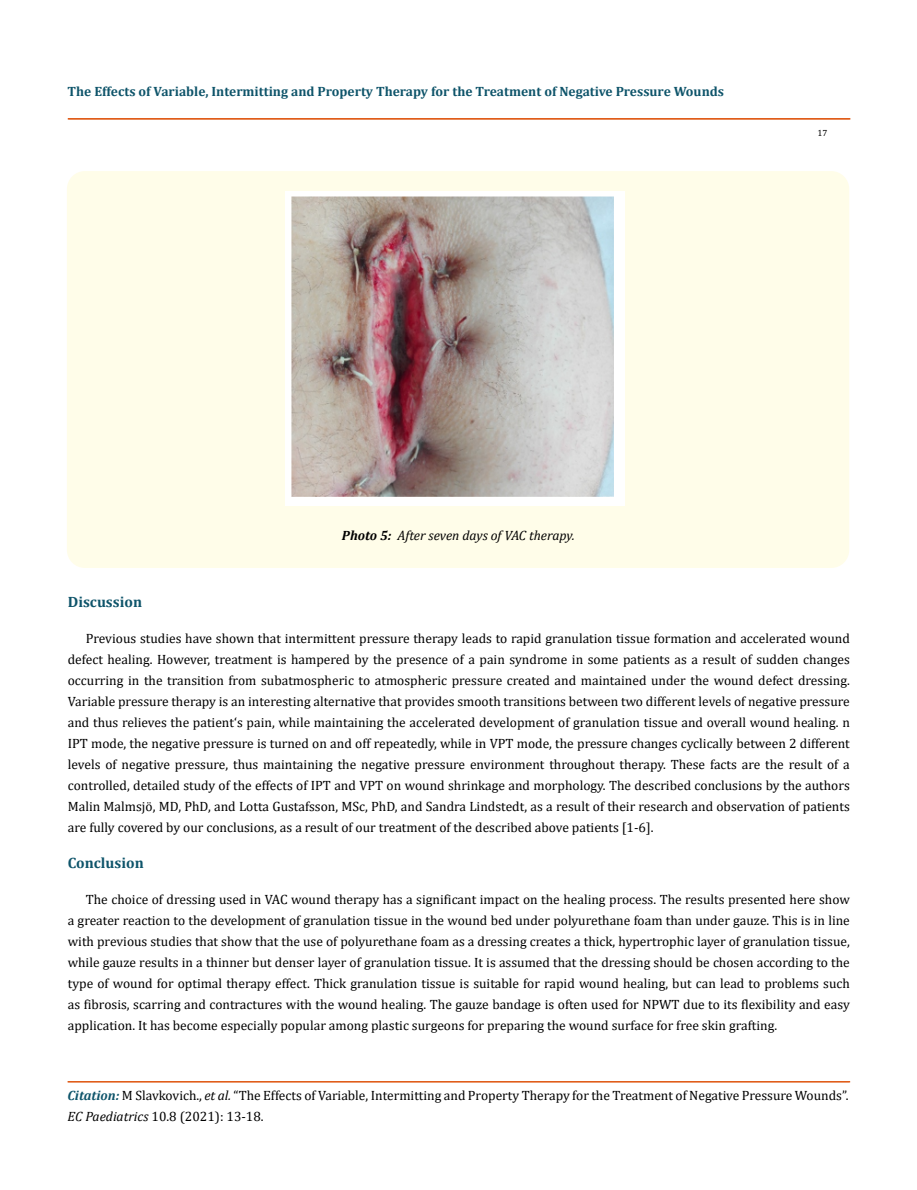
<style>
.page{position:relative;width:917px;height:1190px;background:#fff}
.page>*{position:absolute;margin:0;border:0;box-sizing:border-box;transform-origin:0 0}
.t1{font:700 15px "Cambria";color:#0e546a}
.t2{font:13.5px/21px "Cambria";color:#000;text-align:justify}
.t3{font:700 13.5px "Cambria";color:#0e546a}
.t4{font:italic 13.5px "Cambria";color:#000}
.t5{font:9px "Cambria";color:#000}
.s1{font-weight:700}
.s2{font-weight:700;font-style:italic;color:#0e546a}
.s3{font-style:italic}
</style>
<div class="page">
<hr style="left:68px;top:119px;width:781px;height:1px;background:#e05d1a">
<div style="left:68px;top:118px;width:782px;height:1px;border:1px solid #e05d1a"></div>
<div style="left:68px;top:1081px;width:781px;height:1px;border:1px solid #e05d1a"></div>
<div style="left:67px;top:171px;width:782px;height:397px;background:#fffde9;border-radius:18px"></div>
<img style="left:285px;top:191px;width:339px;height:315px">
<p class="t3" style="left:68px;top:82px;width:658px">The Effects of Variable, Intermitting and Property Therapy for the Treatment of Negative Pressure Wounds</p>
<p class="t5" style="left:817px;top:128px;width:11px">17</p>
<p class="t4" style="left:342px;top:526px;width:234px"><span class="s1">Photo 5:</span> After seven days of VAC therapy.</p>
<p class="t1" style="left:68px;top:591px;width:76px">Discussion</p>
<p class="t2" style="left:68px;top:627px;width:783px;text-indent:18px">Previous studies have shown that intermittent pressure therapy leads to rapid granulation tissue formation and accelerated wound defect healing. However, treatment is hampered by the presence of a pain syndrome in some patients as a result of sudden changes occurring in the transition from subatmospheric to atmospheric pressure created and maintained under the wound defect dressing.<br>Variable pressure therapy is an interesting alternative that provides smooth transitions between two different levels of negative pressure and thus relieves the patient‘s pain, while maintaining the accelerated development of granulation tissue and overall wound healing. n IPT mode, the negative pressure is turned on and off repeatedly, while in VPT mode, the pressure changes cyclically between 2 different levels of negative pressure, thus maintaining the negative pressure environment throughout therapy. These facts are the result of a controlled, detailed study of the effects of IPT and VPT on wound shrinkage and morphology. The described conclusions by the authors Malin Malmsjö, MD, PhD, and Lotta Gustafsson, MSc, PhD, and Sandra Lindstedt, as a result of their research and observation of patients are fully covered by our conclusions, as a result of our treatment of the described above patients [1-6].</p>
<p class="t1" style="left:68px;top:852px;width:77px">Conclusion</p>
<p class="t2" style="left:68px;top:888px;width:783px;text-indent:18px">The choice of dressing used in VAC wound therapy has a significant impact on the healing process. The results presented here show a greater reaction to the development of granulation tissue in the wound bed under polyurethane foam than under gauze. This is in line with previous studies that show that the use of polyurethane foam as a dressing creates a thick, hypertrophic layer of granulation tissue, while gauze results in a thinner but denser layer of granulation tissue. It is assumed that the dressing should be chosen according to the type of wound for optimal therapy effect. Thick granulation tissue is suitable for rapid wound healing, but can lead to problems such as fibrosis, scarring and contractures with the wound healing. The gauze bandage is often used for NPWT due to its flexibility and easy application. It has become especially popular among plastic surgeons for preparing the wound surface for free skin grafting.</p>
<p class="t2" style="left:68px;top:1085px;width:782px"><span class="s2">Citation:</span> M Slavkovich., <span class="s3">et al.</span> “The Effects of Variable, Intermitting and Property Therapy for the Treatment of Negative Pressure Wounds”.<br><span class="s3">EC Paediatrics</span> 10.8 (2021): 13-18.</p>
</div>
